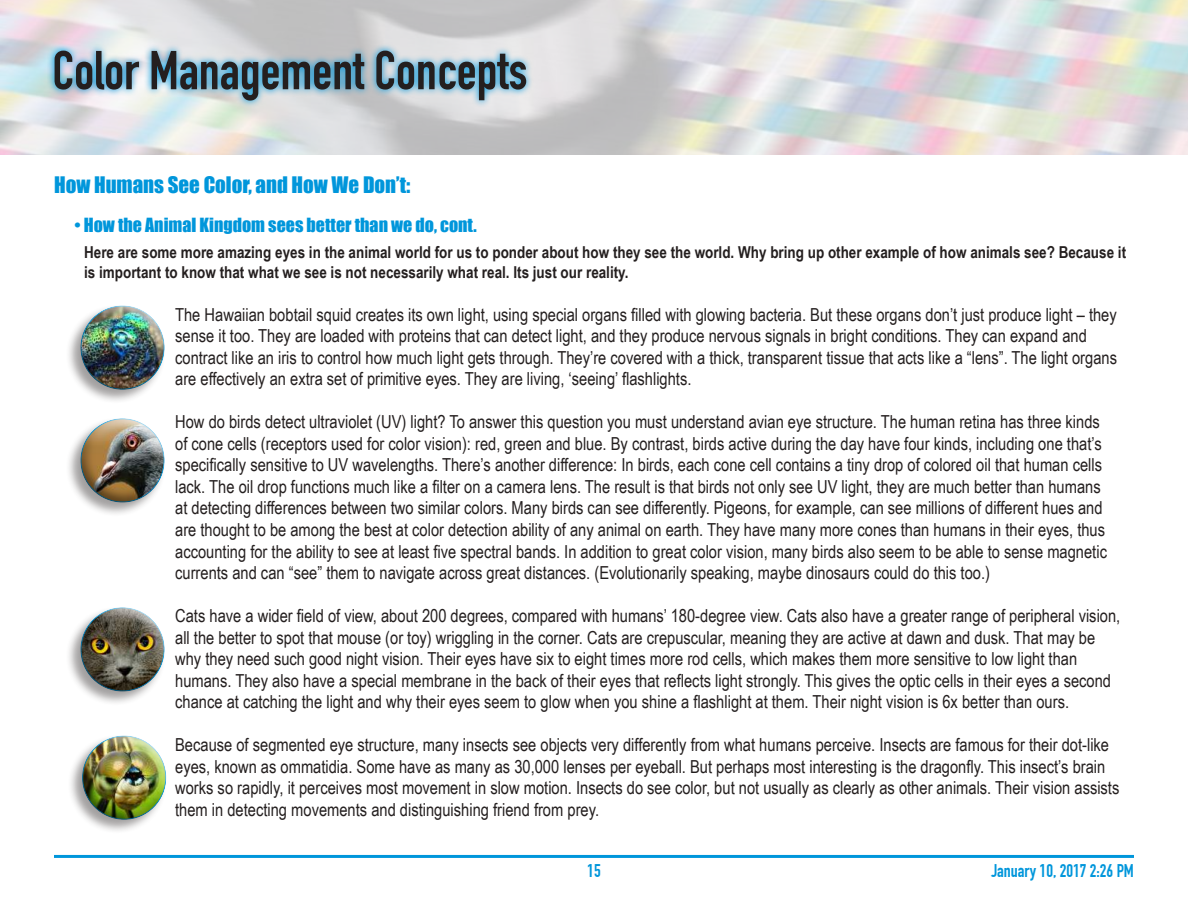
<style>
.page{position:relative;width:1188px;height:918px;background:#fff}
.page>*{position:absolute;margin:0;border:0;box-sizing:border-box;transform-origin:0 0}
.t1{font:700 53.85px "DIN Condensed";color:#241f1f}
.t2{font:20.85px "Impact";color:#0096db}
.t3{font:18px/21.5px "Arial Narrow";color:#241f1f}
.t4{font:18px "Impact";color:#0096db}
.t5{font:700 18px "DIN Condensed";color:#0096db}
.t6{font:700 16.5px/19.6px "Arial Narrow";color:#241f1f}
</style>
<div class="page">
<hr style="left:54px;top:855px;width:1080px;height:3px;background:#0096db">
<svg style="left:47px;top:43px;width:486px;height:65px;background:#a6cbdd"></svg>
<div style="left:66px;top:304px;width:100px;height:101px;background:#241f1f;opacity:.42"></div>
<div style="left:80px;top:303px;width:86px;height:66px;background:#fff;opacity:.75"></div>
<div style="left:80px;top:312px;width:86px;height:78px;background:#241f1f;opacity:.53"></div>
<div style="left:66px;top:417px;width:100px;height:100px;background:#241f1f;opacity:.42"></div>
<div style="left:80px;top:416px;width:86px;height:66px;background:#fff;opacity:.75"></div>
<div style="left:80px;top:425px;width:86px;height:78px;background:#241f1f;opacity:.53"></div>
<div style="left:66px;top:606px;width:100px;height:100px;background:#241f1f;opacity:.42"></div>
<div style="left:80px;top:605px;width:86px;height:66px;background:#fff;opacity:.75"></div>
<div style="left:80px;top:614px;width:86px;height:78px;background:#241f1f;opacity:.53"></div>
<div style="left:67px;top:734px;width:101px;height:101px;background:#241f1f;opacity:.42"></div>
<div style="left:81px;top:733px;width:87px;height:66px;background:#fff;opacity:.75"></div>
<div style="left:81px;top:742px;width:87px;height:78px;background:#241f1f;opacity:.53"></div>
<h1 class="t1" style="left:52px;top:39px;width:477px">Color Management Concepts</h1>
<p class="t2" style="left:54px;top:169px;width:358px">How Humans See Color, and How We Don’t:</p>
<p class="t4" style="left:74px;top:211px;width:404px">• How the Animal Kingdom sees better than we do, cont.</p>
<p class="t6" style="left:84px;top:241px;width:1044px">Here are some more amazing eyes in the animal world for us to ponder about how they see the world. Why bring up other example of how animals see? Because it is important to know that what we see is not necessarily what real. Its just our reality.</p>
<p class="t3" style="left:175px;top:303px;width:943px">The Hawaiian bobtail squid creates its own light, using special organs filled with glowing bacteria. But these organs don’t just produce light – they sense it too. They are loaded with proteins that can detect light, and they produce nervous signals in bright conditions. They can expand and contract like an iris to control how much light gets through. They’re covered with a thick, transparent tissue that acts like a “lens”. The light organs are effectively an extra set of primitive eyes. They are living, ‘seeing’ flashlights.</p>
<p class="t3" style="left:175px;top:411px;width:933px">How do birds detect ultraviolet (UV) light? To answer this question you must understand avian eye structure. The human retina has three kinds of cone cells (receptors used for color vision): red, green and blue. By contrast, birds active during the day have four kinds, including one that’s specifically sensitive to UV wavelengths. There’s another difference: In birds, each cone cell contains a tiny drop of colored oil that human cells lack. The oil drop functions much like a filter on a camera lens. The result is that birds not only see UV light, they are much better than humans at detecting differences between two similar colors. Many birds can see differently. Pigeons, for example, can see millions of different hues and are thought to be among the best at color detection ability of any animal on earth. They have many more cones than humans in their eyes, thus accounting for the ability to see at least five spectral bands. In addition to great color vision, many birds also seem to be able to sense magnetic currents and can “see” them to navigate across great distances. (Evolutionarily speaking, maybe dinosaurs could do this too.)</p>
<p class="t3" style="left:175px;top:604px;width:947px">Cats have a wider field of view, about 200 degrees, compared with humans’ 180-degree view. Cats also have a greater range of peripheral vision, all the better to spot that mouse (or toy) wriggling in the corner. Cats are crepuscular, meaning they are active at dawn and dusk. That may be why they need such good night vision. Their eyes have six to eight times more rod cells, which makes them more sensitive to low light than humans. They also have a special membrane in the back of their eyes that reflects light strongly. This gives the optic cells in their eyes a second chance at catching the light and why their eyes seem to glow when you shine a flashlight at them. Their night vision is 6x better than ours.</p>
<p class="t3" style="left:175px;top:733px;width:946px">Because of segmented eye structure, many insects see objects very differently from what humans perceive. Insects are famous for their dot-like eyes, known as ommatidia. Some have as many as 30,000 lenses per eyeball. But perhaps most interesting is the dragonfly. This insect’s brain works so rapidly, it perceives most movement in slow motion. Insects do see color, but not usually as clearly as other animals. Their vision assists them in detecting movements and distinguishing friend from prey.</p>
<p class="t5" style="left:587px;top:860px;width:15px">15</p>
<p class="t5" style="left:991px;top:860px;width:144px">January 10, 2017 2:26 PM</p>
</div>
